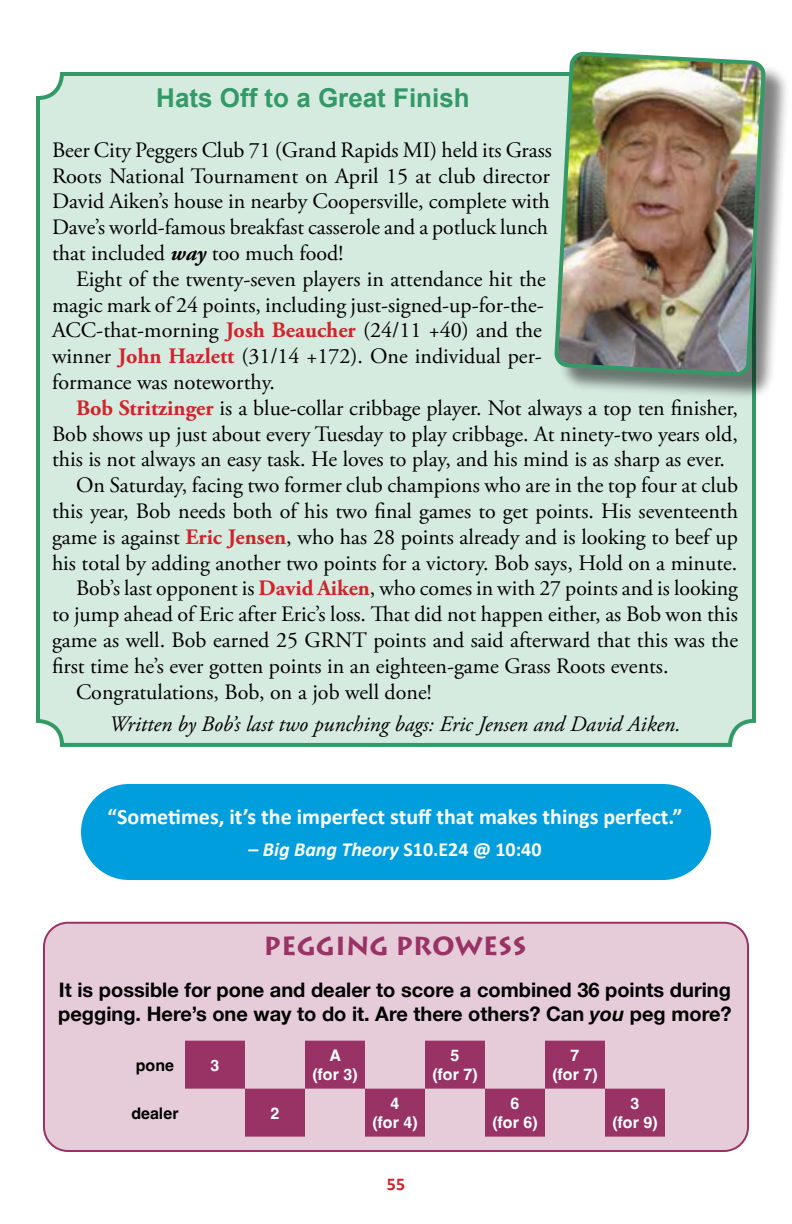
<style>
.page{position:relative;width:792px;height:1224px;background:#fff}
.page>*{position:absolute;margin:0;border:0;box-sizing:border-box;transform-origin:0 0}
.t1{font:700 26px "Arial";color:#396}
.t2{font:700 26px "Lithos Pro";color:#936}
.t3{font:22px/25.8px "Adobe Garamond Pro";color:#000}
.t4{font:italic 22px "Adobe Garamond Pro";color:#000}
.t5{font:700 22px "Calibri";color:#fff}
.t6{font:700 20px/24px "Helvetica Neue";color:#000}
.t7{font:700 20px "Calibri";color:#fff}
.t8{font:700 18px "Calibri";color:#d2232a}
.t9{font:700 16px/19px "Helvetica";color:#fff;text-align:center}
.t10{font:700 16px "Helvetica";color:#000}
.s1{font-weight:700;font-style:italic}
.s2{font-weight:700;color:#d2232a}
.s3{font-style:italic}
</style>
<div class="page">
<div style="left:38px;top:74px;width:716px;height:671px;background:#d6ebe0;border-radius:24px"></div>
<div style="left:36px;top:72px;width:720px;height:675px;border:4px solid #396;border-radius:24px"></div>
<div style="left:81px;top:784px;width:630px;height:96px;background:#009edd;border-radius:48px"></div>
<div style="left:44px;top:923px;width:704px;height:228px;background:#e6ccd9;border-radius:24px"></div>
<svg style="left:185px;top:1041px;width:480px;height:96px"></svg>
<div style="left:43px;top:922px;width:706px;height:230px;border:2px solid #936;border-radius:24px"></div>
<div style="left:558px;top:56px;width:232px;height:344px;background:#000;opacity:.5"></div>
<img style="left:556px;top:51px;width:212px;height:328px">
<p class="t1" style="left:156px;top:81px;width:315px">Hats Off to a Great Finish</p>
<p class="t3" style="left:52px;top:138px;width:501px">Beer City Peggers Club 71 (Grand Rapids MI) held its Grass Roots National Tournament on April 15 at club director David Aiken’s house in nearby Coopersville, complete with Dave’s world-famous breakfast casserole and a potluck lunch that included <span class="s1">way</span> too much food!</p>
<p class="t3" style="left:52px;top:267px;width:495px;text-indent:24px">Eight of the twenty-seven players in attendance hit the magic mark of 24 points, including just-signed-up-for-the-ACC-that-morning <span class="s2">Josh Beaucher</span> (24/11 +40) and the winner <span class="s2">John Hazlett</span> (31/14 +172). One individual per&shy;formance was noteworthy.</p>
<p class="t3" style="left:76px;top:396px;width:664px"><span class="s2">Bob Stritzinger</span> is a blue-collar cribbage player. Not always a top ten finisher,</p>
<p class="t3" style="left:52px;top:421px;width:687px">Bob shows up just about every Tuesday to play cribbage. At ninety-two years old,</p>
<p class="t3" style="left:52px;top:447px;width:675px">this is not always an easy task. He loves to play, and his mind is as sharp as ever.</p>
<p class="t3" style="left:76px;top:473px;width:664px">On Saturday, facing two former club champions who are in the top four at club</p>
<p class="t3" style="left:52px;top:499px;width:688px">this year, Bob needs both of his two final games to get points. His seventeenth</p>
<p class="t3" style="left:52px;top:525px;width:687px">game is against <span class="s2">Eric Jensen</span>, who has 28 points already and is looking to beef up</p>
<p class="t3" style="left:52px;top:550px;width:687px">his total by adding another two points for a victory. Bob says, Hold on a minute.</p>
<p class="t3" style="left:76px;top:576px;width:664px">Bob’s last opponent is <span class="s2">David Aiken</span>, who comes in with 27 points and is looking</p>
<p class="t3" style="left:52px;top:602px;width:687px">to jump ahead of Eric after Eric’s loss. That did not happen either, as Bob won this</p>
<p class="t3" style="left:52px;top:628px;width:688px">game as well. Bob earned 25 GRNT points and said afterward that this was the</p>
<p class="t3" style="left:52px;top:654px;width:618px">first time he’s ever gotten points in an eighteen-game Grass Roots events.</p>
<p class="t3" style="left:76px;top:679px;width:357px">Congratulations, Bob, on a job well done!</p>
<p class="t4" style="left:109px;top:711px;width:573px">Written by Bob’s last two punching bags: Eric Jensen and David Aiken.</p>
<p class="t5" style="left:108px;top:803px;width:576px">“Sometimes, it’s the imperfect stuff that makes things perfect.”</p>
<p class="t7" style="left:248px;top:837px;width:295px">– <span class="s3">Big Bang Theory</span> S10.E24 @ 10:40</p>
<p class="t2" style="left:264px;top:930px;width:264px">PEGGING PROWESS</p>
<p class="t6" style="left:58px;top:978px;width:675px">It is possible for pone and dealer to score a combined 36 points during pegging. Here’s one way to do it. Are there others? Can <span class="s3">you</span> peg more?</p>
<p class="t10" style="left:136px;top:1055px;width:40px">pone</p>
<p class="t9" style="left:211px;top:1057px;width:10px">3</p>
<p class="t9" style="left:312px;top:1048px;width:47px">A<br>(for 3)</p>
<p class="t9" style="left:432px;top:1048px;width:47px">5<br>(for 7)</p>
<p class="t9" style="left:552px;top:1048px;width:47px">7<br>(for 7)</p>
<p class="t10" style="left:131px;top:1103px;width:49px">dealer</p>
<p class="t9" style="left:271px;top:1105px;width:10px">2</p>
<p class="t9" style="left:372px;top:1096px;width:47px">4<br>(for 4)</p>
<p class="t9" style="left:492px;top:1096px;width:47px">6<br>(for 6)</p>
<p class="t9" style="left:612px;top:1096px;width:47px">3<br>(for 9)</p>
<p class="t8" style="left:387px;top:1172px;width:20px">55</p>
</div>
